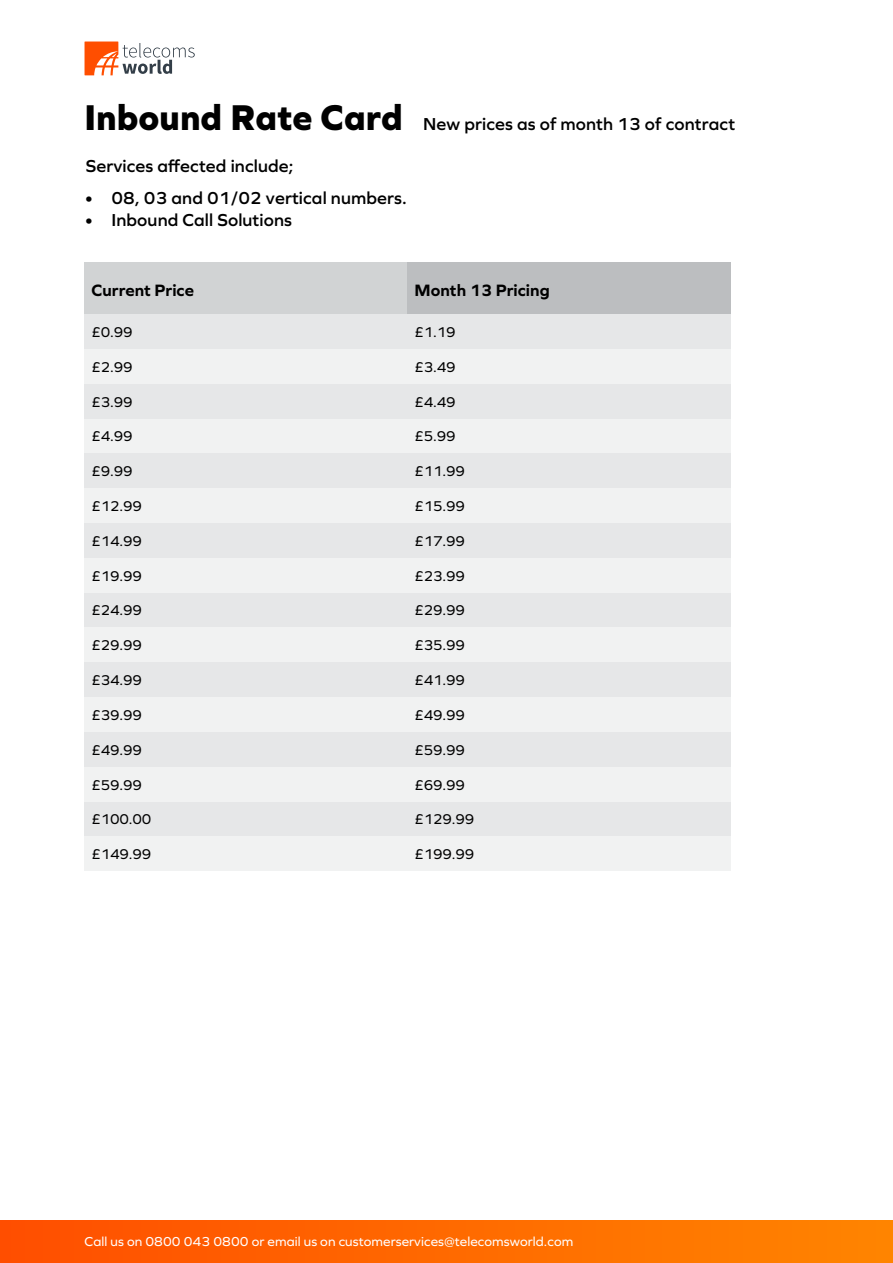
<style>
.page{position:relative;width:893px;height:1263px;background:#fff}
.page>*{position:absolute;margin:0;border:0;box-sizing:border-box;transform-origin:0 0}
.t1{font:600 18px "Graphie";letter-spacing:.005em;color:#000}
.t2{font:700 17.1px "Graphie";color:#000}
.t3{font:14.7px "Graphie";letter-spacing:-.015em;color:#000}
.t4{font:13.5px "Graphie";letter-spacing:.005em;color:#fff}
.s1{font-weight:800;font-size:37.2px}
</style>
<div class="page">
<div style="left:85px;top:262px;width:323px;height:52px;background:#d1d3d4"></div>
<div style="left:85px;top:314px;width:323px;height:35px;background:#e6e7e8"></div>
<div style="left:408px;top:262px;width:323px;height:52px;background:#bcbec0"></div>
<div style="left:408px;top:314px;width:323px;height:35px;background:#e6e7e8"></div>
<div style="left:85px;top:349px;width:323px;height:35px;background:#f1f2f2"></div>
<div style="left:408px;top:349px;width:323px;height:35px;background:#f1f2f2"></div>
<div style="left:85px;top:384px;width:323px;height:35px;background:#e6e7e8"></div>
<div style="left:408px;top:384px;width:323px;height:35px;background:#e6e7e8"></div>
<div style="left:85px;top:419px;width:323px;height:34px;background:#f1f2f2"></div>
<div style="left:408px;top:419px;width:323px;height:34px;background:#f1f2f2"></div>
<div style="left:85px;top:453px;width:323px;height:35px;background:#e6e7e8"></div>
<div style="left:408px;top:453px;width:323px;height:35px;background:#e6e7e8"></div>
<div style="left:85px;top:488px;width:323px;height:35px;background:#f1f2f2"></div>
<div style="left:408px;top:488px;width:323px;height:35px;background:#f1f2f2"></div>
<div style="left:85px;top:523px;width:323px;height:35px;background:#e6e7e8"></div>
<div style="left:408px;top:523px;width:323px;height:35px;background:#e6e7e8"></div>
<div style="left:85px;top:558px;width:323px;height:35px;background:#f1f2f2"></div>
<div style="left:408px;top:558px;width:323px;height:35px;background:#f1f2f2"></div>
<div style="left:85px;top:593px;width:323px;height:34px;background:#e6e7e8"></div>
<div style="left:408px;top:593px;width:323px;height:34px;background:#e6e7e8"></div>
<div style="left:85px;top:627px;width:323px;height:35px;background:#f1f2f2"></div>
<div style="left:408px;top:627px;width:323px;height:35px;background:#f1f2f2"></div>
<div style="left:85px;top:662px;width:323px;height:35px;background:#e6e7e8"></div>
<div style="left:408px;top:662px;width:323px;height:35px;background:#e6e7e8"></div>
<div style="left:85px;top:697px;width:323px;height:35px;background:#f1f2f2"></div>
<div style="left:408px;top:697px;width:323px;height:35px;background:#f1f2f2"></div>
<div style="left:85px;top:732px;width:323px;height:35px;background:#e6e7e8"></div>
<div style="left:408px;top:732px;width:323px;height:35px;background:#e6e7e8"></div>
<div style="left:85px;top:767px;width:323px;height:35px;background:#f1f2f2"></div>
<div style="left:408px;top:767px;width:323px;height:35px;background:#f1f2f2"></div>
<div style="left:85px;top:802px;width:323px;height:34px;background:#e6e7e8"></div>
<div style="left:408px;top:802px;width:323px;height:34px;background:#e6e7e8"></div>
<div style="left:85px;top:836px;width:323px;height:35px;background:#f1f2f2"></div>
<div style="left:408px;top:836px;width:323px;height:35px;background:#f1f2f2"></div>
<svg style="left:85px;top:42px;width:110px;height:33px"></svg>
<div style="left:0;top:1220px;width:893px;height:43px;background:linear-gradient(to right,#ff4e00,#ff8500)"></div>
<p class="t1" style="left:85px;top:113px;width:652px"><span class="s1">Inbound Rate Card</span> New prices as of month 13 of contract</p>
<p class="t1" style="left:86px;top:155px;width:209px">Services affected include;</p>
<p class="t1" style="left:85px;top:187px;width:324px">• 08, 03 and 01/02 vertical numbers.</p>
<p class="t1" style="left:85px;top:209px;width:209px">• Inbound Call Solutions</p>
<p class="t2" style="left:92px;top:280px;width:104px">Current Price</p>
<p class="t3" style="left:92px;top:323px;width:43px">£0.99</p>
<p class="t2" style="left:415px;top:280px;width:137px">Month 13 Pricing</p>
<p class="t3" style="left:415px;top:323px;width:43px">£1.19</p>
<p class="t3" style="left:92px;top:358px;width:43px">£2.99</p>
<p class="t3" style="left:415px;top:358px;width:43px">£3.49</p>
<p class="t3" style="left:92px;top:393px;width:43px">£3.99</p>
<p class="t3" style="left:415px;top:393px;width:43px">£4.49</p>
<p class="t3" style="left:92px;top:428px;width:43px">£4.99</p>
<p class="t3" style="left:415px;top:428px;width:43px">£5.99</p>
<p class="t3" style="left:92px;top:463px;width:43px">£9.99</p>
<p class="t3" style="left:415px;top:463px;width:52px">£11.99</p>
<p class="t3" style="left:92px;top:497px;width:52px">£12.99</p>
<p class="t3" style="left:415px;top:497px;width:52px">£15.99</p>
<p class="t3" style="left:92px;top:532px;width:52px">£14.99</p>
<p class="t3" style="left:415px;top:532px;width:52px">£17.99</p>
<p class="t3" style="left:92px;top:567px;width:52px">£19.99</p>
<p class="t3" style="left:415px;top:567px;width:52px">£23.99</p>
<p class="t3" style="left:92px;top:602px;width:52px">£24.99</p>
<p class="t3" style="left:415px;top:602px;width:52px">£29.99</p>
<p class="t3" style="left:92px;top:637px;width:52px">£29.99</p>
<p class="t3" style="left:415px;top:637px;width:52px">£35.99</p>
<p class="t3" style="left:92px;top:671px;width:52px">£34.99</p>
<p class="t3" style="left:415px;top:671px;width:52px">£41.99</p>
<p class="t3" style="left:92px;top:706px;width:52px">£39.99</p>
<p class="t3" style="left:415px;top:706px;width:52px">£49.99</p>
<p class="t3" style="left:92px;top:741px;width:52px">£49.99</p>
<p class="t3" style="left:415px;top:741px;width:52px">£59.99</p>
<p class="t3" style="left:92px;top:776px;width:52px">£59.99</p>
<p class="t3" style="left:415px;top:776px;width:52px">£69.99</p>
<p class="t3" style="left:92px;top:811px;width:61px">£100.00</p>
<p class="t3" style="left:415px;top:811px;width:61px">£129.99</p>
<p class="t3" style="left:92px;top:846px;width:61px">£149.99</p>
<p class="t3" style="left:415px;top:846px;width:61px">£199.99</p>
<p class="t4" style="left:85px;top:1233px;width:490px">Call us on 0800 043 0800 or email us on customerservices@telecomsworld.com</p>
</div>
